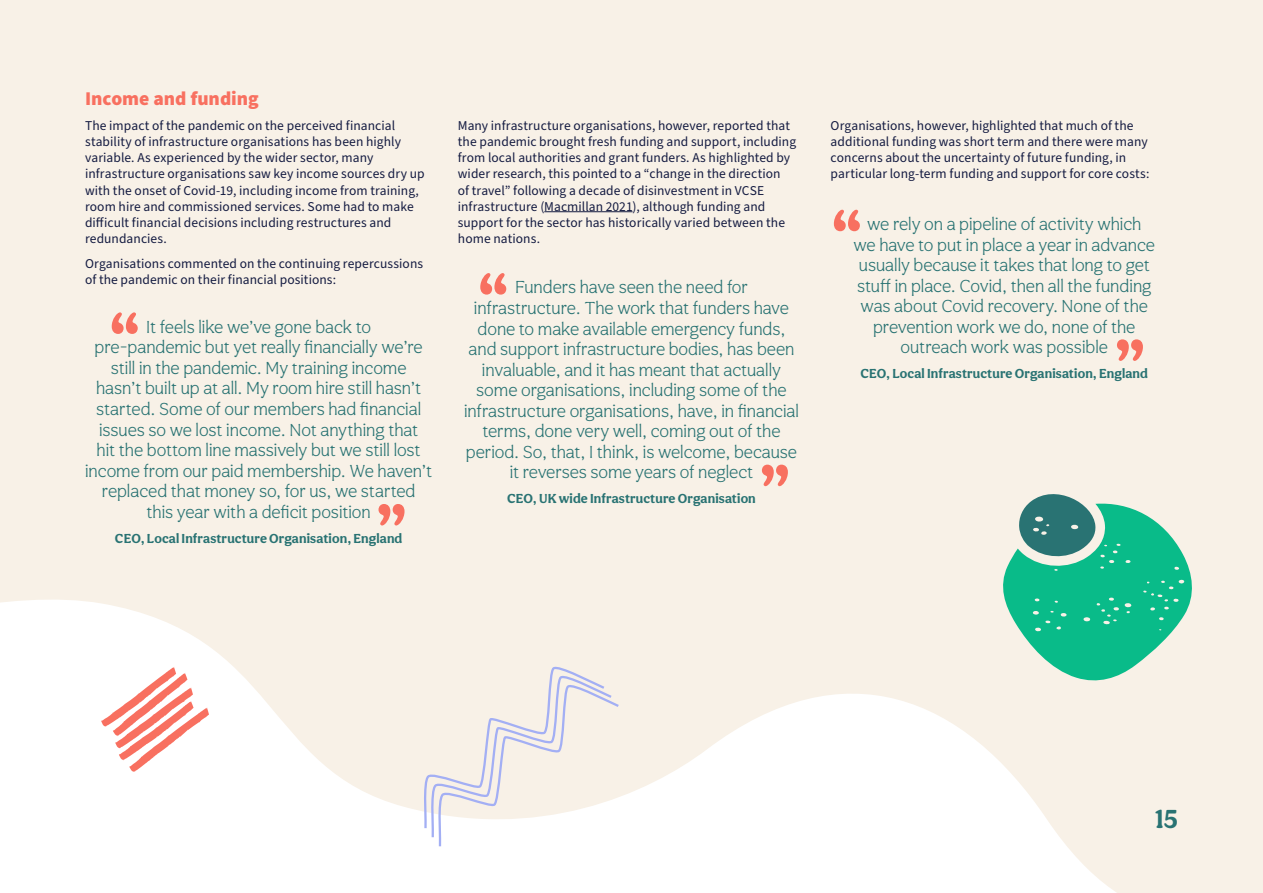
<style>
.page{position:relative;width:1263px;height:893px;background:#f8f1e7}
.page>*{position:absolute;margin:0;border:0;box-sizing:border-box;transform-origin:0 0}
.t1{font:700 69px "Aesthet Nova";color:#f87060}
.t2{font:700 27px "Aesthet Nova";color:#297373}
.t3{font:900 19.5px "Source Sans Pro";color:#f87060}
.t4{font:300 18px/20.5px "Aesthet Nova";color:#297373;text-align:center}
.t5{font:13.5px/16.2px "Source Sans Pro";letter-spacing:.005em;color:#141b41}
.t6{font:700 13.5px "Aesthet Nova";letter-spacing:.01em;color:#297373}
</style>
<div class="page">
<svg style="left:0;top:600px;width:1117px;height:293px;fill:#fff"></svg>
<hr style="left:544px;top:211px;width:88px;height:1px;background:#141b41">
<svg style="left:998px;top:494px;width:194px;height:190px"></svg>
<svg style="left:101px;top:667px;width:108px;height:105px;background:#fcd3cf"></svg>
<svg style="left:423px;top:661px;width:198px;height:188px"></svg>
<h3 class="t3" style="left:85px;top:85px;width:175px">Income and funding</h3>
<p class="t5" style="left:85px;top:118px;width:341px">The impact of the pandemic on the perceived financial stability of infrastructure organisations has been highly variable. As experienced by the wider sector, many infrastructure organisations saw key income sources dry up with the onset of Covid-19, including income from training, room hire and commissioned services. Some had to make difficult financial decisions including restructures and redundancies.</p>
<p class="t5" style="left:85px;top:256px;width:340px">Organisations commented on the continuing repercussions of the pandemic on their financial positions:</p>
<h1 class="t1" style="left:107px;top:294px;width:36px">“</h1>
<p class="t4" style="left:85px;top:316px;width:349px">It feels like we’ve gone back to<br>pre-pandemic but yet really financially we’re still in the pandemic. My training income<br>hasn’t built up at all. My room hire still hasn’t started. Some of our members had financial issues so we lost income. Not anything that<br>hit the bottom line massively but we still lost income from our paid membership. We haven’t replaced that money so, for us, we started<br>this year with a deficit position</p>
<p class="t6" style="left:115px;top:530px;width:289px">CEO, Local Infrastructure Organisation, England</p>
<h1 class="t1" style="left:374px;top:486px;width:36px">”</h1>
<p class="t5" style="left:458px;top:118px;width:340px">Many infrastructure organisations, however, reported that the pandemic brought fresh funding and support, including from local authorities and grant funders. As highlighted by wider research, this pointed to a “change in the direction<br>of travel” following a decade of disinvestment in VCSE infrastructure (Macmillan 2021), although funding and support for the sector has historically varied between the home nations.</p>
<p class="t5" style="left:831px;top:118px;width:320px">Organisations, however, highlighted that much of the additional funding was short term and there were many concerns about the uncertainty of future funding, in particular long-term funding and support for core costs:</p>
<h1 class="t1" style="left:829px;top:191px;width:36px">“</h1>
<p class="t4" style="left:853px;top:214px;width:303px">we rely on a pipeline of activity which<br>we have to put in place a year in advance usually because it takes that long to get stuff in place. Covid, then all the funding was about Covid recovery. None of the prevention work we do, none of the outreach work was possible</p>
<p class="t6" style="left:860px;top:366px;width:289px">CEO, Local Infrastructure Organisation, England</p>
<h1 class="t1" style="left:476px;top:255px;width:36px">“</h1>
<p class="t4" style="left:464px;top:277px;width:336px">Funders have seen the need for infrastructure. The work that funders have done to make available emergency funds, and support infrastructure bodies, has been invaluable, and it has meant that actually some organisations, including some of the infrastructure organisations, have, in financial terms, done very well, coming out of the period. So, that, I think, is welcome, because it reverses some years of neglect</p>
<p class="t6" style="left:507px;top:491px;width:250px">CEO, UK wide Infrastructure Organisation</p>
<h1 class="t1" style="left:1113px;top:321px;width:36px">”</h1>
<h1 class="t1" style="left:758px;top:446px;width:36px">”</h1>
<h2 class="t2" style="left:1155px;top:803px;width:25px">15</h2>
</div>
